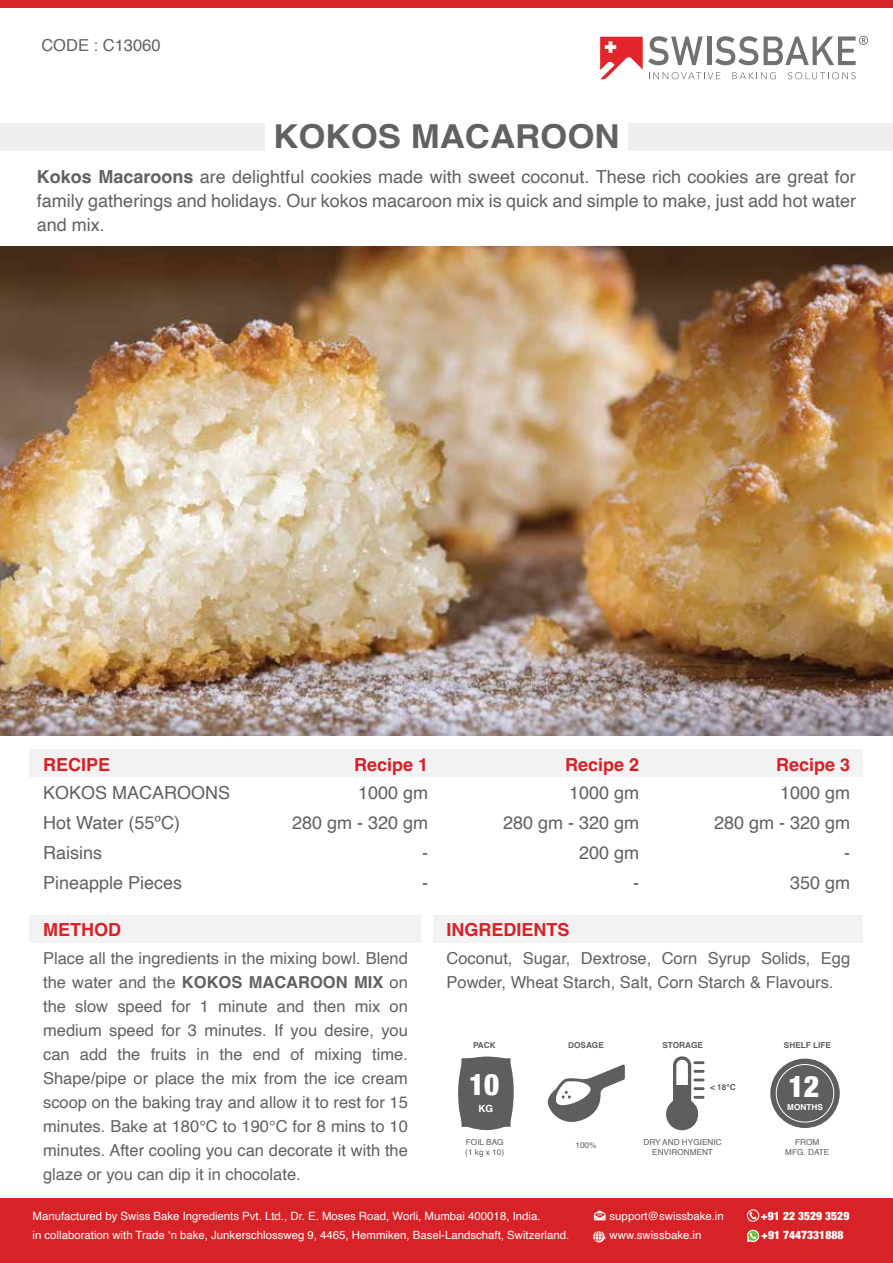
<style>
.page{position:relative;width:893px;height:1263px;background:#fff}
.page>*{position:absolute;margin:0;border:0;box-sizing:border-box;transform-origin:0 0}
.t1{font:700 33px "Helvetica";color:#606161;scale:1.05 1}
.t2{font:900 condensed 29.85px "Helvetica Neue";color:#fff}
.t3{font:18px/30px "Helvetica";color:#606161;text-align:right}
.t4{font:700 18px "Helvetica";color:#d72027}
.t5{font:16.5px/24px "Helvetica";color:#606161}
.t6{font:900 condensed 11.55px "Helvetica Neue";color:#fff}
.t7{font:11.4px/18.8px "Helvetica";color:#fff}
.t8{font:700 9.9px "Helvetica";color:#fff}
.t9{font:8.25px/9.9px "Helvetica";color:#5d5e60;text-align:center}
.t10{font:700 8.25px "Helvetica";color:#5d5e60}
.t11{font:700 8.25px "Helvetica";color:#fff}
.s1{font-weight:700}
</style>
<div class="page">
<div style="left:0;top:123px;width:264px;height:27px;background:#f0efef"></div>
<div style="left:629px;top:123px;width:264px;height:27px;background:#f0efef"></div>
<div style="left:0;top:0;width:893px;height:8px;background:#d72328"></div>
<img style="left:0;top:247px;width:893px;height:489px">
<div style="left:30px;top:749px;width:833px;height:27px;background:#f2f2f3"></div>
<div style="left:433px;top:915px;width:430px;height:27px;background:#f2f2f3"></div>
<div style="left:30px;top:915px;width:391px;height:27px;background:#f2f2f3"></div>
<svg style="left:600px;top:36px;width:268px;height:43px"></svg>
<div style="left:0;top:1198px;width:893px;height:65px;background:#d72328"></div>
<svg style="left:594px;top:1210px;width:12px;height:10px"></svg>
<svg style="left:593px;top:1231px;width:13px;height:12px"></svg>
<svg style="left:747px;top:1230px;width:12px;height:12px"></svg>
<svg style="left:747px;top:1209px;width:12px;height:13px"></svg>
<svg style="left:547px;top:1064px;width:78px;height:58px"></svg>
<svg style="left:666px;top:1056px;width:38px;height:74px"></svg>
<svg style="left:458px;top:1056px;width:56px;height:74px;background:#6d6e6f"></svg>
<div style="left:770px;top:1058px;width:70px;height:70px;background:#5d5e60;border-radius:50%"></div>
<div style="left:776px;top:1064px;width:58px;height:58px;border:1px solid #fff;border-radius:50%"></div>
<p class="t5" style="left:41px;top:33px;width:121px">CODE : C13060</p>
<h1 class="t1" style="left:273px;top:116px;width:331px">KOKOS MACAROON</h1>
<p class="t3" style="left:37px;top:165px;width:820px;line-height:24px;text-align:justify"><span class="s1">Kokos Macaroons</span> are delightful cookies made with sweet coconut. These rich cookies are great for family gatherings and holidays. Our kokos macaroon mix is quick and simple to make, just add hot water and mix.</p>
<p class="t4" style="left:43px;top:753px;width:69px">RECIPE</p>
<p class="t4" style="left:354px;top:753px;width:76px">Recipe 1</p>
<p class="t3" style="left:43px;top:778px;width:189px;text-align:left">KOKOS MACAROONS<br>Hot Water (55ºC)<br>Raisins<br>Pineapple Pieces</p>
<p class="t3" style="left:292px;top:778px;width:138px">1000 gm<br>280 gm - 320 gm -<br>-</p>
<p class="t4" style="left:43px;top:919px;width:79px">METHOD</p>
<p class="t5" style="left:43px;top:947px;width:366px;text-align:justify">Place all the ingredients in the mixing bowl. Blend the water and the <span class="s1">KOKOS MACAROON MIX</span> on the slow speed for 1 minute and then mix on medium speed for 3 minutes. If you desire, you can add the fruits in the end of mixing time.<br>Shape/pipe or place the mix from the ice cream scoop on the baking tray and allow it to rest for 15 minutes. Bake at 180°C to 190°C for 8 mins to 10 minutes. After cooling you can decorate it with the glaze or you can dip it in chocolate.</p>
<p class="t4" style="left:565px;top:753px;width:76px">Recipe 2</p>
<p class="t3" style="left:503px;top:778px;width:138px">1000 gm<br>280 gm - 320 gm<br>200 gm<br>-</p>
<p class="t4" style="left:446px;top:918px;width:125px">INGREDIENTS</p>
<p class="t4" style="left:776px;top:753px;width:76px">Recipe 3</p>
<p class="t3" style="left:714px;top:778px;width:138px">1000 gm<br>280 gm - 320 gm -<br>350 gm</p>
<p class="t5" style="left:446px;top:947px;width:405px">Coconut, Sugar, Dextrose, Corn Syrup Solids, Egg<br>Powder, Wheat Starch, Salt, Corn Starch &amp; Flavours.</p>
<p class="t10" style="left:473px;top:1040px;width:24px">PACK</p>
<p class="t10" style="left:568px;top:1040px;width:37px">DOSAGE</p>
<p class="t10" style="left:662px;top:1040px;width:42px">STORAGE</p>
<p class="t10" style="left:784px;top:1040px;width:49px">SHELF LIFE</p>
<h2 class="t2" style="left:469px;top:1059px;width:32px">10</h2>
<p class="t10" style="left:710px;top:1082px;width:27px">&lt; 18°C</p>
<h2 class="t2" style="left:788px;top:1062px;width:33px">12</h2>
<p class="t8" style="left:478px;top:1102px;width:16px">KG</p>
<p class="t11" style="left:787px;top:1102px;width:37px">MONTHS</p>
<p class="t9" style="left:465px;top:1138px;width:40px;text-align:left">FOIL BAG (1 kg x 10)</p>
<p class="t9" style="left:575px;top:1141px;width:23px">100%</p>
<p class="t9" style="left:643px;top:1138px;width:80px">DRY AND HYGIENIC<br>ENVIRONMENT</p>
<p class="t9" style="left:785px;top:1138px;width:46px">FROM<br>MFG. DATE</p>
<p class="t7" style="left:33px;top:1207px;width:538px">Manufactured by Swiss Bake Ingredients Pvt. Ltd., Dr. E. Moses Road, Worli, Mumbai 400018, India.<br>in collaboration with Trade ‘n bake, Junkerschlossweg 9, 4465, Hemmiken, Basel-Landschaft, Switzerland.</p>
<p class="t7" style="left:610px;top:1206px;width:116px;line-height:19.4px">support@swissbake.in www.swissbake.in</p>
<p class="t6" style="left:761px;top:1206px;width:90px">+91 22 3529 3529</p>
<p class="t6" style="left:761px;top:1225px;width:84px">+91 7447331888</p>
</div>
